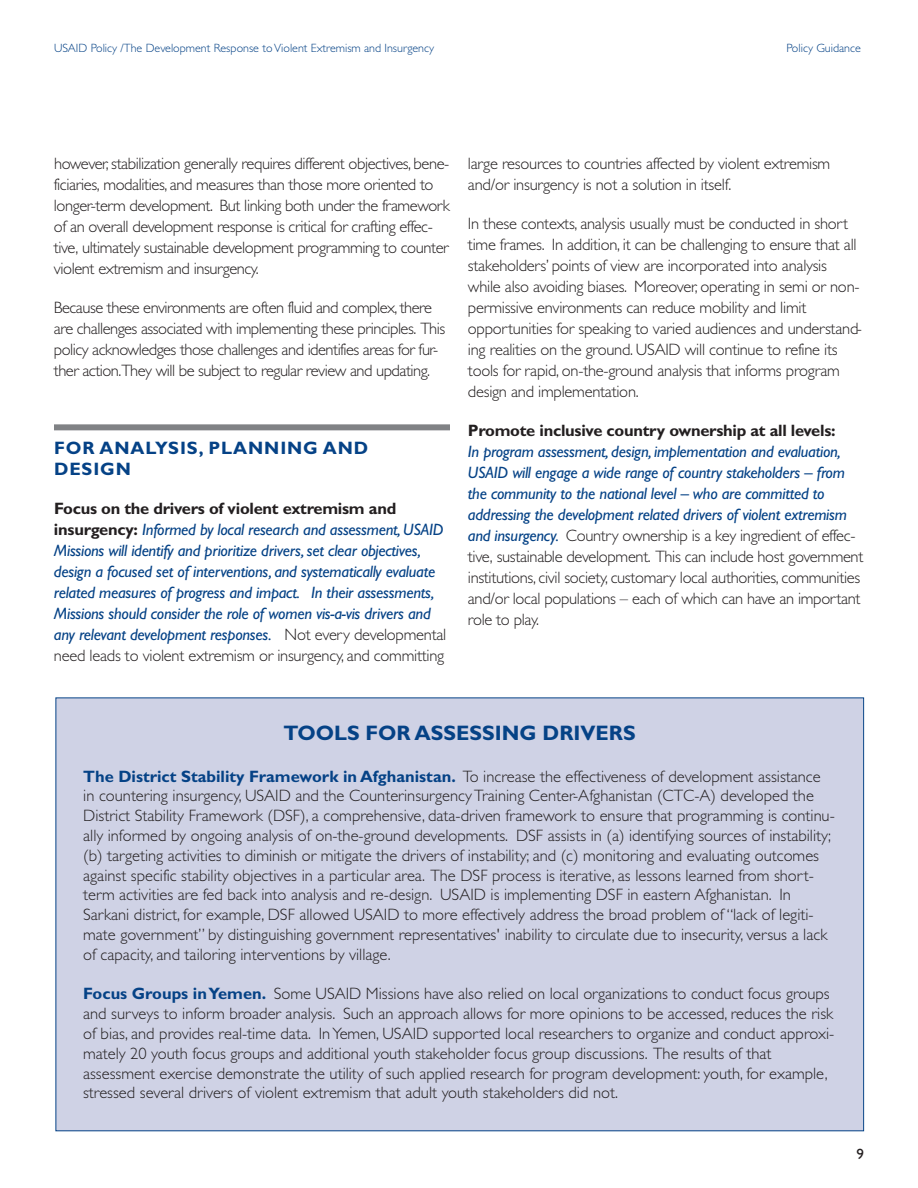
<style>
.page{position:relative;width:918px;height:1188px;background:#fff}
.page>*{position:absolute;margin:0;border:0;box-sizing:border-box;transform-origin:0 0}
.t1{font:700 21px "Gill Sans";color:#054286}
.t2{font:700 18px/21px "Gill Sans";letter-spacing:.05em;color:#054286}
.t3{font:300 16.5px/19.8px "Gill Sans";color:#231f20}
.t4{font:italic 16.5px/21px "Gill Sans";letter-spacing:-.015em;color:#054286}
.t5{font:300 16.5px/21px "Gill Sans";letter-spacing:-.025em;color:#231f20}
.t6{font:300 16.5px/21px "Gill Sans";letter-spacing:-.03em;color:#231f20}
.t7{font:700 16.5px "Gill Sans";letter-spacing:-.015em;color:#231f20}
.t8{font:15px "Gill Sans";color:#231f20}
.t9{font:300 12px "Gill Sans";color:#054286}
.s1{font-weight:700;font-style:normal;color:#231f20}
.s2{font-weight:300;font-style:normal;color:#231f20}
.s3{font-weight:700;color:#054286}
</style>
<div class="page">
<div style="left:56px;top:698px;width:807px;height:432px;background:#cfd2e5"></div>
<div style="left:54px;top:424px;width:396px;height:6px;background:#808285"></div>
<p class="t9" style="left:54px;top:44px;width:382px">USAID Policy /The Development Response toViolent Extremism and Insurgency</p>
<p class="t9" style="left:786px;top:44px;width:76px">Policy Guidance</p>
<p class="t5" style="left:54px;top:155px;width:397px">however, stabilization generally requires different objectives, bene&shy;ficiaries, modalities, and measures than those more oriented to longer-term development. But linking both under the framework of an overall development response is critical for crafting effec&shy;tive, ultimately sustainable development programming to counter violent extremism and insurgency.</p>
<p class="t6" style="left:54px;top:299px;width:393px">Because these environments are often fluid and complex, there are challenges associated with implementing these principles. This policy acknowledges those challenges and identifies areas for fur&shy;ther action.They will be subject to regular review and updating.</p>
<h4 class="t2" style="left:54px;top:439px;width:316px">FOR ANALYSIS, PLANNING AND<br>DESIGN</h4>
<p class="t4" style="left:54px;top:500px;width:394px"><span class="s1">Focus on the drivers of violent extremism and insurgency:</span> Informed by local research and assessment, USAID Missions will identify and prioritize drivers, set clear objectives, design a focused set of interventions, and systematically evaluate related measures of progress and impact. In their assessments, Missions should consider the role of women vis-a-vis drivers and any relevant development responses. <span class="s2">Not every developmental need leads to violent extremism or insurgency, and committing</span></p>
<p class="t3" style="left:468px;top:155px;width:364px;line-height:21px">large resources to countries affected by violent extremism and/or insurgency is not a solution in itself.</p>
<p class="t3" style="left:468px;top:215px;width:396px;line-height:21px">In these contexts, analysis usually must be conducted in short time frames. In addition, it can be challenging to ensure that all stakeholders’ points of view are incorporated into analysis while also avoiding biases. Moreover, operating in semi or non&shy;permissive environments can reduce mobility and limit opportunities for speaking to varied audiences and understand&shy;ing realities on the ground. USAID will continue to refine its tools for rapid, on-the-ground analysis that informs program design and implementation.</p>
<h4 class="t7" style="left:468px;top:425px;width:369px">Promote inclusive country ownership at all levels:</h4>
<p class="t4" style="left:468px;top:443px;width:397px">In program assessment, design, implementation and evaluation, USAID will engage a wide range of country stakeholders – from the community to the national level – who are committed to addressing the development related drivers of violent extremism and insurgency. <span class="s2">Country ownership is a key ingredient of effec&shy;tive, sustainable development. This can include host government institutions, civil society, customary local authorities, communities and/or local populations – each of which can have an important role to play.</span></p>
<h3 class="t1" style="left:284px;top:725px;width:354px">TOOLS FOR ASSESSING DRIVERS</h3>
<p class="t3" style="left:83px;top:768px;width:753px"><span class="s3">The District Stability Framework in Afghanistan.</span> To increase the effectiveness of development assistance in countering insurgency, USAID and the CounterinsurgencyTraining Center-Afghanistan (CTC-A) developed the District Stability Framework (DSF), a comprehensive, data-driven framework to ensure that programming is continu&shy;ally informed by ongoing analysis of on-the-ground developments. DSF assists in (a) identifying sources of instability;</p>
<p class="t3" style="left:83px;top:847px;width:746px">(b) targeting activities to diminish or mitigate the drivers of instability; and (c) monitoring and evaluating outcomes against specific stability objectives in a particular area. The DSF process is iterative, as lessons learned from short&shy;term activities are fed back into analysis and re-design. USAID is implementing DSF in eastern Afghanistan. In Sarkani district, for example, DSF allowed USAID to more effectively address the broad problem of “lack of legiti&shy;mate government” by distinguishing government representatives' inability to circulate due to insecurity, versus a lack of capacity, and tailoring interventions by village.</p>
<p class="t3" style="left:83px;top:985px;width:753px"><span class="s3">Focus Groups inYemen.</span> Some USAID Missions have also relied on local organizations to conduct focus groups and surveys to inform broader analysis. Such an approach allows for more opinions to be accessed, reduces the risk of bias, and provides real-time data. InYemen, USAID supported local researchers to organize and conduct approxi&shy;mately 20 youth focus groups and additional youth stakeholder focus group discussions. The results of that assessment exercise demonstrate the utility of such applied research for program development: youth, for example, stressed several drivers of violent extremism that adult youth stakeholders did not.</p>
<p class="t8" style="left:856px;top:1148px;width:9px">9</p>
</div>
